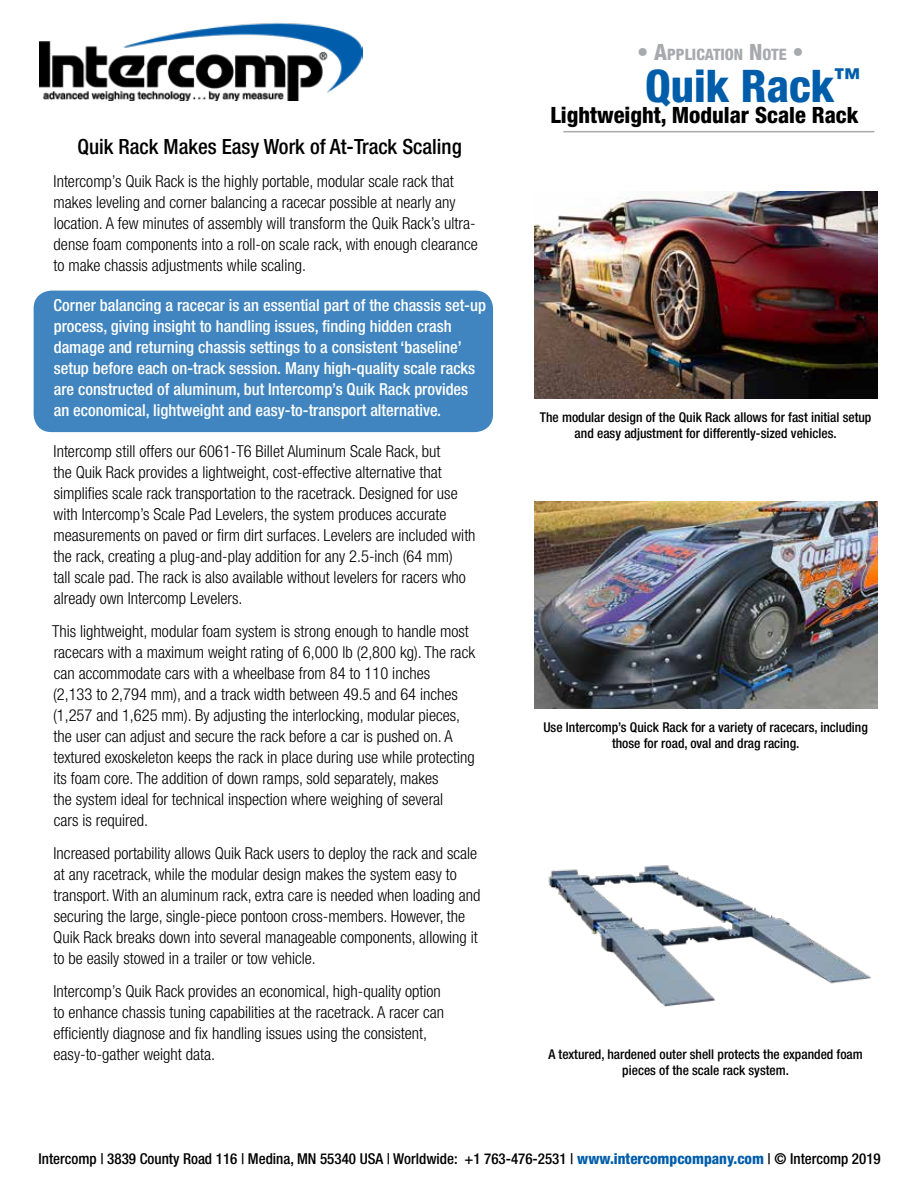
<style>
.page{position:relative;width:918px;height:1188px;background:#fff}
.page>*{position:absolute;margin:0;border:0;box-sizing:border-box;transform-origin:0 0}
.t1{font:800 condensed 45px "Helvetica Neue LT Std";color:#005daa}
.t2{font:800 condensed 22.5px "Helvetica Neue LT Std";color:#000}
.t3{font:500 condensed 21px "Helvetica Neue LT Std";color:#000}
.t4{font:300 condensed 16.5px/21px "Helvetica Neue LT Std";color:#000}
.t5{font:500 condensed 16.5px/21px "Helvetica Neue LT Std";color:#fff}
.t6{font:800 condensed 15.75px "Helvetica Neue LT Std";color:#a7a9ac}
.t7{font:500 condensed 15px "Helvetica Neue LT Std";color:#000}
.t8{font:500 condensed 13.5px/16.2px "Helvetica Neue LT Std";color:#000;text-align:center}
.s1{font-size:22.5px}
.s2{font-weight:800;color:#005daa}
</style>
<div class="page">
<img style="left:40px;top:22px;width:323px;height:79px">
<hr style="left:563px;top:131px;width:311px;height:1px;background:#a7a9ac">
<div style="left:34px;top:291px;width:459px;height:141px;background:#4085bf;border-radius:18px"></div>
<svg style="left:563px;top:131px;width:306px;height:2px"></svg>
<img style="left:534px;top:191px;width:343px;height:208px">
<img style="left:534px;top:502px;width:343px;height:207px">
<img style="left:548px;top:865px;width:324px;height:142px">
<p class="t3" style="left:77px;top:134px;width:386px">Quik Rack Makes Easy Work of At-Track Scaling</p>
<p class="t4" style="left:54px;top:170px;width:426px">Intercomp’s Quik Rack is the highly portable, modular scale rack that makes leveling and corner balancing a racecar possible at nearly any location. A few minutes of assembly will transform the Quik Rack’s ultra&shy;dense foam components into a roll-on scale rack, with enough clearance to make chassis adjustments while scaling.</p>
<p class="t5" style="left:54px;top:294px;width:434px">Corner balancing a racecar is an essential part of the chassis set-up process, giving insight to handling issues, finding hidden crash damage and returning chassis settings to a consistent ‘baseline’ setup before each on-track session. Many high-quality scale racks are constructed of aluminum, but Intercomp’s Quik Rack provides an economical, lightweight and easy-to-transport alternative.</p>
<p class="t4" style="left:53px;top:440px;width:424px">Intercomp still offers our 6061-T6 Billet Aluminum Scale Rack, but<br>the Quik Rack provides a lightweight, cost-effective alternative that simplifies scale rack transportation to the racetrack. Designed for use with Intercomp’s Scale Pad Levelers, the system produces accurate measurements on paved or firm dirt surfaces. Levelers are included with the rack, creating a plug-and-play addition for any 2.5-inch (64 mm)<br>tall scale pad. The rack is also available without levelers for racers who already own Intercomp Levelers.</p>
<p class="t4" style="left:52px;top:620px;width:424px">This lightweight, modular foam system is strong enough to handle most racecars with a maximum weight rating of 6,000 lb (2,800 kg). The rack can accommodate cars with a wheelbase from 84 to 110 inches<br>(2,133 to 2,794 mm), and a track width between 49.5 and 64 inches (1,257 and 1,625 mm). By adjusting the interlocking, modular pieces, the user can adjust and secure the rack before a car is pushed on. A textured exoskeleton keeps the rack in place during use while protecting its foam core. The addition of down ramps, sold separately, makes<br>the system ideal for technical inspection where weighing of several<br>cars is required.</p>
<p class="t4" style="left:53px;top:843px;width:429px">Increased portability allows Quik Rack users to deploy the rack and scale at any racetrack, while the modular design makes the system easy to transport. With an aluminum rack, extra care is needed when loading and securing the large, single-piece pontoon cross-members. However, the Quik Rack breaks down into several manageable components, allowing it to be easily stowed in a trailer or tow vehicle.</p>
<p class="t4" style="left:53px;top:981px;width:392px">Intercomp’s Quik Rack provides an economical, high-quality option to enhance chassis tuning capabilities at the racetrack. A racer can efficiently diagnose and fix handling issues using the consistent, easy-to-gather weight data.</p>
<p class="t6" style="left:637px;top:45px;width:168px"><span class="s1">• A</span>PPLICATION <span class="s1">N</span>OTE <span class="s1">•</span></p>
<h1 class="t1" style="left:645px;top:58px;width:217px">Quik Rack<sup>™</sup></h1>
<h2 class="t2" style="left:551px;top:101px;width:309px">Lightweight, Modular Scale Rack</h2>
<p class="t8" style="left:540px;top:409px;width:333px">The modular design of the Quik Rack allows for fast initial setup and easy adjustment for differently-sized vehicles.</p>
<p class="t8" style="left:543px;top:719px;width:326px">Use Intercomp’s Quick Rack for a variety of racecars, including those for road, oval and drag racing.</p>
<p class="t8" style="left:548px;top:1046px;width:316px">A textured, hardened outer shell protects the expanded foam pieces of the scale rack system.</p>
<p class="t7" style="left:39px;top:1150px;width:844px">Intercomp | 3839 County Road 116 | Medina, MN 55340 USA | Worldwide: +1 763-476-2531 | <span class="s2">www.intercompcompany.com</span> | © Intercomp 2019</p>
</div>
